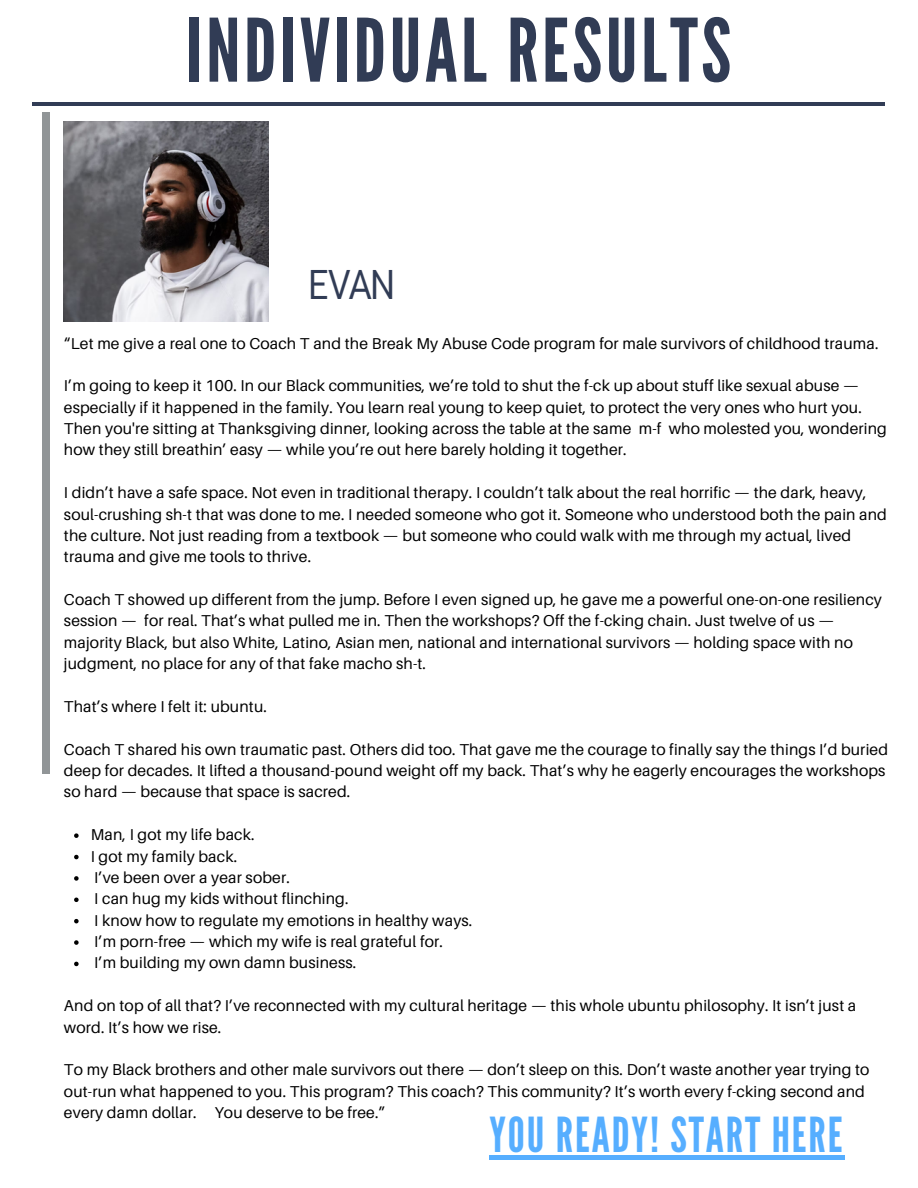
<style>
.page{position:relative;width:918px;height:1188px;background:#fff}
.page>*{position:absolute;margin:0;border:0;box-sizing:border-box;transform-origin:0 0}
.t1{font:87.15px "League Gothic";letter-spacing:.04em;color:#313c55}
.t2{font:48.15px "League Gothic";letter-spacing:.04em;color:#56aeff}
.t3{font:43.65px "Gidole";color:#313c55}
.t4{font:15.75px/21.3px "Aileron";letter-spacing:.01em;color:#000}
</style>
<div class="page">
<hr style="left:33px;top:102px;width:852px;height:4px;background:#313c55">
<div style="left:42px;top:112px;width:7px;height:662px;background:#919597"></div>
<svg style="left:74px;top:833px;width:5px;height:5px"></svg>
<svg style="left:74px;top:855px;width:5px;height:4px"></svg>
<svg style="left:74px;top:876px;width:5px;height:5px"></svg>
<svg style="left:74px;top:898px;width:5px;height:4px"></svg>
<svg style="left:74px;top:919px;width:5px;height:4px"></svg>
<svg style="left:74px;top:940px;width:5px;height:5px"></svg>
<svg style="left:74px;top:962px;width:5px;height:4px"></svg>
<img style="left:64px;top:122px;width:205px;height:200px">
<hr style="left:490px;top:1155px;width:355px;height:4px;background:#56aeff">
<h1 class="t1" style="left:186px;top:0;width:546px">INDIVIDUAL RESULTS</h1>
<p class="t3" style="left:308px;top:260px;width:89px">EVAN</p>
<p class="t4" style="left:64px;top:332px;width:816px">“Let me give a real one to Coach T and the Break My Abuse Code program for male survivors of childhood trauma.</p>
<h2 class="t4" style="left:64px;top:375px;width:824px">I’m going to keep it 100. In our Black communities, we’re told to shut the f-ck up about stuff like sexual abuse — especially if it happened in the family. You learn real young to keep quiet, to protect the very ones who hurt you.<br>Then you're sitting at Thanksgiving dinner, looking across the table at the same m-f who molested you, wondering how they still breathin’ easy — while you’re out here barely holding it together.</h2>
<p class="t4" style="left:64px;top:482px;width:825px">I didn’t have a safe space. Not even in traditional therapy. I couldn’t talk about the real horrific — the dark, heavy, soul-crushing sh-t that was done to me. I needed someone who got it. Someone who understood both the pain and the culture. Not just reading from a textbook — but someone who could walk with me through my actual, lived trauma and give me tools to thrive.</p>
<p class="t4" style="left:64px;top:589px;width:819px">Coach T showed up different from the jump. Before I even signed up, he gave me a powerful one-on-one resiliency session — for real. That’s what pulled me in. Then the workshops? Off the f-cking chain. Just twelve of us — majority Black, but also White, Latino, Asian men, national and international survivors — holding space with no judgment, no place for any of that fake macho sh-t.</p>
<p class="t4" style="left:64px;top:695px;width:204px">That’s where I felt it: ubuntu.</p>
<p class="t4" style="left:64px;top:738px;width:826px">Coach T shared his own traumatic past. Others did too. That gave me the courage to finally say the things I’d buried deep for decades. It lifted a thousand-pound weight off my back. That’s why he eagerly encourages the workshops so hard — because that space is sacred.</p>
<p class="t4" style="left:91px;top:824px;width:165px">Man, I got my life back.</p>
<p class="t4" style="left:91px;top:845px;width:148px">I got my family back.</p>
<p class="t4" style="left:94px;top:866px;width:197px">I’ve been over a year sober.</p>
<p class="t4" style="left:94px;top:888px;width:256px">I can hug my kids without flinching.</p>
<p class="t4" style="left:94px;top:909px;width:380px">I know how to regulate my emotions in healthy ways.</p>
<p class="t4" style="left:94px;top:931px;width:350px">I’m porn-free — which my wife is real grateful for.</p>
<p class="t4" style="left:94px;top:952px;width:263px">I’m building my own damn business.</p>
<p class="t4" style="left:64px;top:995px;width:794px">And on top of all that? I’ve reconnected with my cultural heritage — this whole ubuntu philosophy. It isn’t just a word. It’s how we rise.</p>
<p class="t4" style="left:64px;top:1059px;width:807px">To my Black brothers and other male survivors out there — don’t sleep on this. Don’t waste another year trying to out-run what happened to you. This program? This coach? This community? It’s worth every f-cking second and every damn dollar. You deserve to be free.”</p>
<h2 class="t2" style="left:490px;top:1107px;width:355px">YOU READY! START HERE</h2>
</div>
